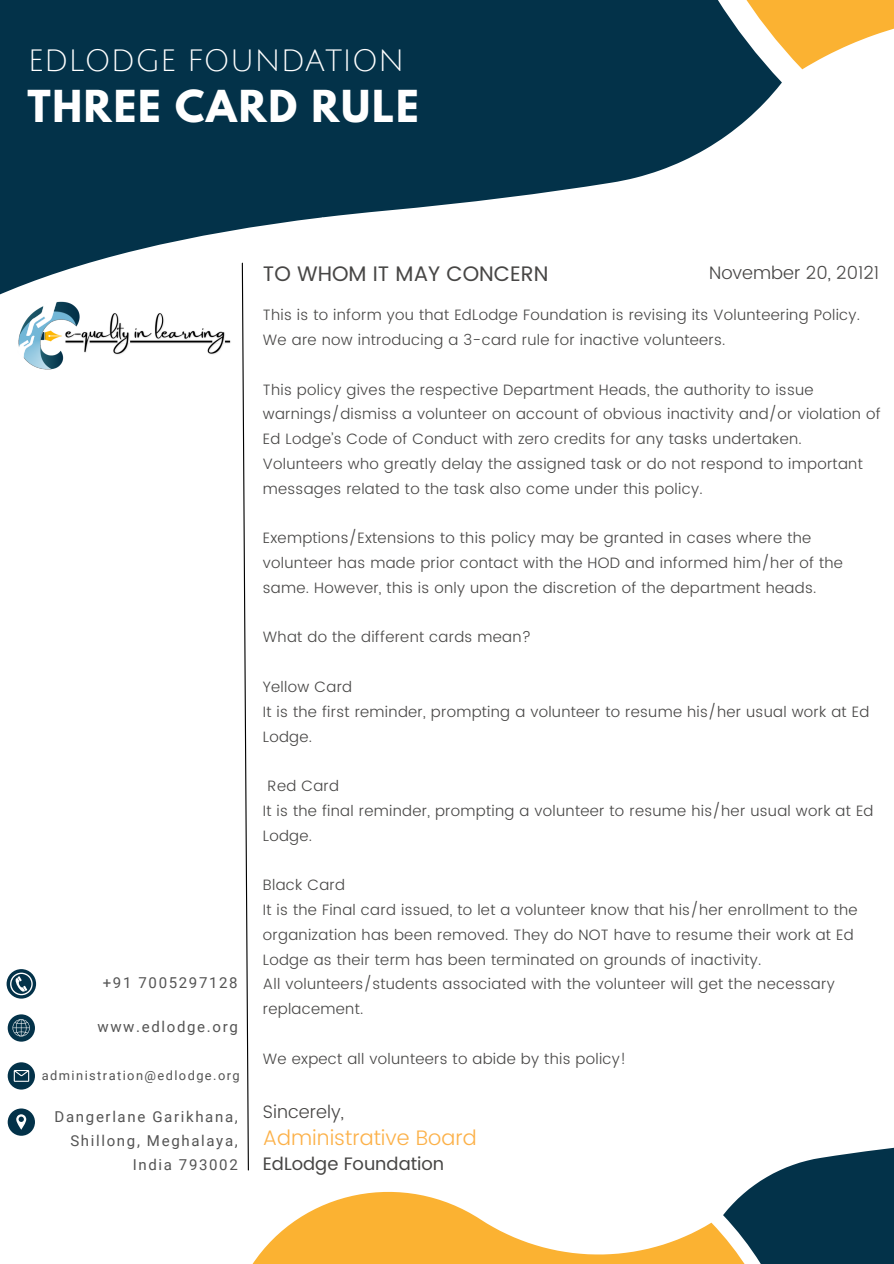
<style>
.page{position:relative;width:894px;height:1264px;background:#fff}
.page>*{position:absolute;margin:0;border:0;box-sizing:border-box;transform-origin:0 0}
.t1{font:700 39px "League Spartan";letter-spacing:.045em;color:#fff}
.t2{font:30px "Julius Sans One";color:#fff}
.t3{font:300 21px "Poppins";color:#fcb149}
.t4{font:21px "Poppins";color:#474645}
.t5{font:300 18px "Poppins";color:#474645}
.t6{font:18px "Poppins";color:#474645}
.t7{font:300 15px/24.8px "Poppins";letter-spacing:.02em;color:#474645}
.t8{font:15px/23.7px "Roboto";letter-spacing:.11em;color:#545454;text-align:right}
.t9{font:12.9px "Roboto";letter-spacing:.11em;color:#545454}
</style>
<div class="page">
<svg style="left:0;top:0;width:736px;height:295px;fill:#033249"></svg>
<svg style="left:736px;top:0;width:157px;height:129px"></svg>
<svg style="left:748px;top:1148px;width:145px;height:115px;background:#224b5f"></svg>
<svg style="left:253px;top:1190px;width:495px;height:73px"></svg>
<img style="left:18px;top:301px;width:44px;height:69px">
<img style="left:62px;top:301px;width:169px;height:62px">
<svg style="left:241px;top:262px;width:8px;height:909px"></svg>
<svg style="left:8px;top:1062px;width:27px;height:27px"></svg>
<svg style="left:14px;top:1069px;width:15px;height:12px"></svg>
<div style="left:7px;top:969px;width:29px;height:29px;background:#033249;border-radius:50%"></div>
<svg style="left:10px;top:972px;width:23px;height:23px"></svg>
<div style="left:8px;top:1108px;width:27px;height:27px;background:#033249;border-radius:50%"></div>
<svg style="left:16px;top:1114px;width:10px;height:15px"></svg>
<div style="left:8px;top:1014px;width:27px;height:27px;background:#033249;border-radius:50%"></div>
<svg style="left:13px;top:1019px;width:17px;height:17px"></svg>
<p class="t2" style="left:28px;top:45px;width:378px">EDLODGE FOUNDATION</p>
<p class="t1" style="left:27px;top:86px;width:393px">THREE CARD RULE</p>
<p class="t8" style="left:103px;top:971px;width:136px">+91 7005297128</p>
<p class="t8" style="left:97px;top:1015px;width:142px">www.edlodge.org</p>
<p class="t9" style="left:42px;top:1067px;width:199px">administration@edlodge.org</p>
<p class="t8" style="left:55px;top:1105px;width:185px">Dangerlane Garikhana,<br>Shillong, Meghalaya,<br>India 793002</p>
<p class="t5" style="left:709px;top:262px;width:172px">November 20, 20121</p>
<p class="t7" style="left:263px;top:303px;width:598px">This is to inform you that EdLodge Foundation is revising its Volunteering Policy.<br>We are now introducing a 3-card rule for inactive volunteers.</p>
<p class="t7" style="left:263px;top:377px;width:619px">This policy gives the respective Department Heads, the authority to issue warnings/dismiss a volunteer on account of obvious inactivity and/or violation of Ed Lodge’s Code of Conduct with zero credits for any tasks undertaken.<br>Volunteers who greatly delay the assigned task or do not respond to important messages related to the task also come under this policy.</p>
<p class="t7" style="left:263px;top:525px;width:581px">Exemptions/Extensions to this policy may be granted in cases where the volunteer has made prior contact with the HOD and informed him/her of the same. However, this is only upon the discretion of the department heads.</p>
<p class="t7" style="left:263px;top:625px;width:270px">What do the different cards mean?</p>
<p class="t7" style="left:263px;top:674px;width:91px">Yellow Card</p>
<p class="t7" style="left:263px;top:699px;width:607px">It is the first reminder, prompting a volunteer to resume his/her usual work at Ed<br>Lodge.</p>
<p class="t7" style="left:267px;top:773px;width:73px">Red Card</p>
<p class="t7" style="left:263px;top:798px;width:612px">It is the final reminder, prompting a volunteer to resume his/her usual work at Ed<br>Lodge.</p>
<p class="t7" style="left:263px;top:872px;width:84px">Black Card</p>
<p class="t7" style="left:263px;top:897px;width:596px">It is the Final card issued, to let a volunteer know that his/her enrollment to the organization has been removed. They do NOT have to resume their work at Ed<br>Lodge as their term has been terminated on grounds of inactivity.</p>
<p class="t7" style="left:263px;top:971px;width:573px">All volunteers/students associated with the volunteer will get the necessary replacement.</p>
<p class="t7" style="left:263px;top:1046px;width:365px">We expect all volunteers to abide by this policy!</p>
<p class="t4" style="left:263px;top:261px;width:287px">TO WHOM IT MAY CONCERN</p>
<p class="t5" style="left:263px;top:1101px;width:82px">Sincerely,</p>
<p class="t3" style="left:263px;top:1124px;width:215px">Administrative Board</p>
<p class="t6" style="left:263px;top:1152px;width:183px">EdLodge Foundation</p>
</div>
